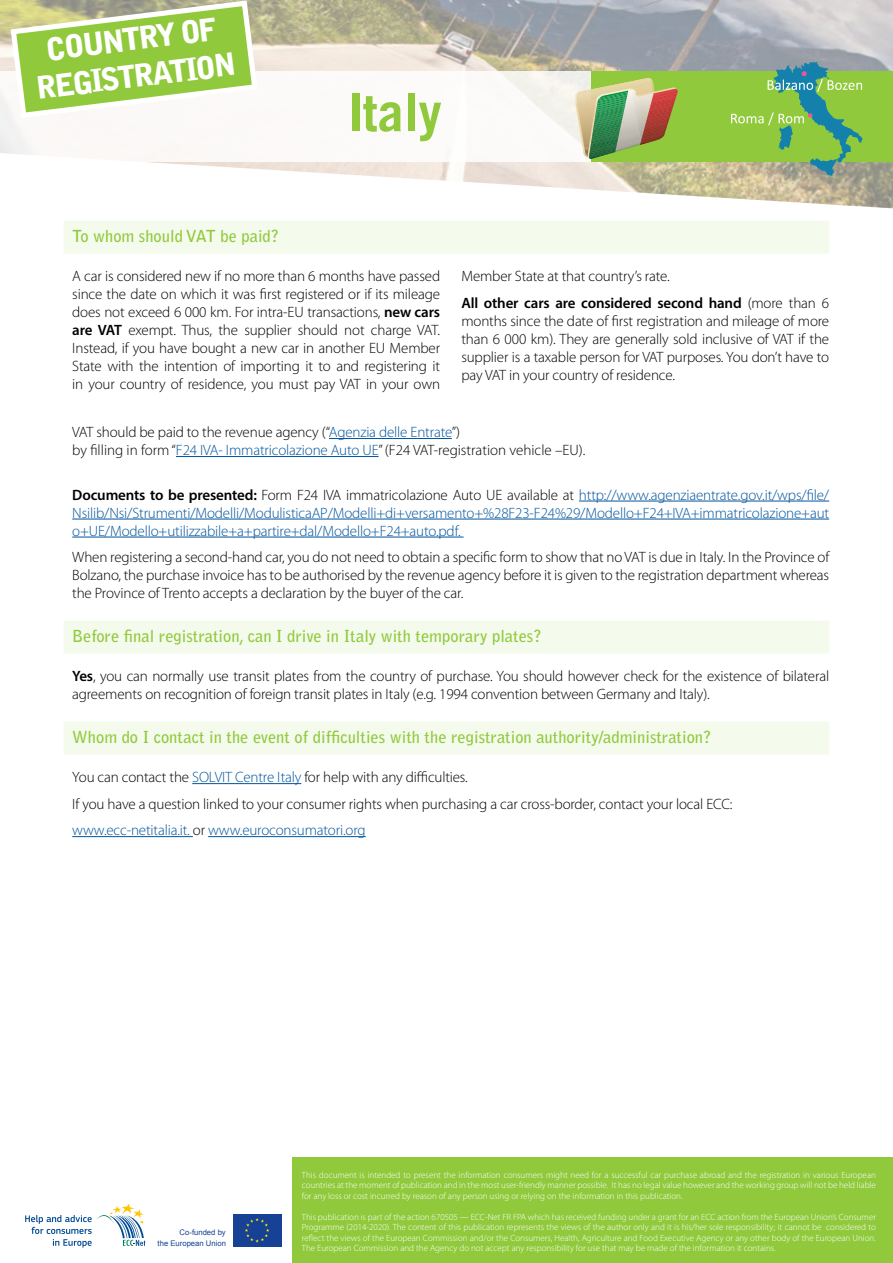
<style>
.page{position:relative;width:893px;height:1263px;background:#fff}
.page>*{position:absolute;margin:0;border:0;box-sizing:border-box;transform-origin:0 0}
.t1{font:700 52.5px "Trade Gothic LT Com";color:#90ca3c}
.t2{font:900 30.75px/36.9px "Bell Gothic Std";color:#fff;text-align:center}
.t3{font:700 16.5px "Bell Gothic Std";color:#90ca3c}
.t4{font:300 15px/18px "Myriad Pro";letter-spacing:-.01em;color:#000}
.t5{font:300 15px/18px "Myriad Pro";letter-spacing:-.01em;color:#01549c;text-align:justify}
.t6{font:300 9px/10.5px "Myriad Pro";color:#fff;text-align:justify}
.t7{font:7.8px/10.8px "Arial";color:#164194;text-align:right}
.s1{font-weight:600}
.s2{color:#01549c}
.s3{font-weight:600;color:#000}
.s4{color:#000}
</style>
<div class="page">
<img style="left:0;top:0;width:893px;height:208px">
<div style="left:293px;top:1158px;width:600px;height:105px;background:#90ca3c"></div>
<div style="left:0;top:71px;width:893px;height:91px;background:#fcfaf8"></div>
<div style="left:591px;top:71px;width:302px;height:91px;background:#90ca3c"></div>
<svg style="left:8px;top:0;width:252px;height:121px"></svg>
<svg style="left:25px;top:1204px;width:120px;height:43px"></svg>
<svg style="left:233px;top:1214px;width:49px;height:33px"></svg>
<div style="left:233px;top:1214px;width:48px;height:32px;background:#164194"></div>
<svg style="left:245px;top:1218px;width:24px;height:24px"></svg>
<svg style="left:574px;top:78px;width:104px;height:81px"></svg>
<svg style="left:731px;top:62px;width:131px;height:114px"></svg>
<div style="left:64px;top:221px;width:765px;height:33px;background:#f4faec"></div>
<hr style="left:329px;top:438px;width:123px;height:1px;background:#01549c">
<hr style="left:176px;top:456px;width:203px;height:1px;background:#01549c">
<hr style="left:579px;top:501px;width:250px;height:1px;background:#01549c">
<hr style="left:72px;top:519px;width:757px;height:1px;background:#01549c">
<hr style="left:72px;top:537px;width:392px;height:1px;background:#01549c">
<div style="left:64px;top:620px;width:765px;height:33px;background:#f4faec"></div>
<div style="left:64px;top:721px;width:765px;height:33px;background:#f4faec"></div>
<hr style="left:192px;top:783px;width:109px;height:1px;background:#01549c">
<hr style="left:72px;top:836px;width:121px;height:1px;background:#01549c">
<hr style="left:208px;top:836px;width:158px;height:1px;background:#01549c">
<h2 class="t2" style="left:30px;top:33px;width:202px;rotate:-7deg">COUNTRY OF<br>REGISTRATION</h2>
<h1 class="t1" style="left:348px;top:80px;width:95px">Italy</h1>
<p class="t3" style="left:72px;top:226px;width:208px">To whom should VAT be paid?</p>
<p class="t4" style="left:72px;top:267px;width:369px;text-align:justify">A car is considered new if no more than 6 months have passed since the date on which it was first registered or if its mileage does not exceed 6 000 km. For intra-EU transactions, <span class="s1">new cars are VAT</span> exempt. Thus, the supplier should not charge VAT.<br>Instead, if you have bought a new car in another EU Member State with the intention of importing it to and registering it in your country of residence, you must pay VAT in your own</p>
<p class="t4" style="left:461px;top:263px;width:369px;line-height:26.5px">Member State at that country’s rate.<br><span class="s1">All other cars are considered second hand</span> (more than 6</p>
<p class="t4" style="left:461px;top:312px;width:369px;text-align:justify">months since the date of first registration and mileage of more than 6 000 km). They are generally sold inclusive of VAT if the supplier is a taxable person for VAT purposes. You don’t have to pay VAT in your country of residence.</p>
<p class="t4" style="left:72px;top:423px;width:515px">VAT should be paid to the revenue agency (“<span class="s2">Agenzia delle Entrate</span>”)<br>by filling in form “<span class="s2">F24 IVA- Immatricolazione Auto UE</span>” (F24 VAT-registration vehicle –EU).</p>
<p class="t5" style="left:72px;top:485px;width:758px"><span class="s3">Documents to be presented:</span> <span class="s4">Form F24 IVA immatricolazione Auto UE available at</span> http://www.agenziaentrate.gov.it/wps/file/ Nsilib/Nsi/Strumenti/Modelli/ModulisticaAP/Modelli+di+versamento+%28F23-F24%29/Modello+F24+IVA+immatricolazione+aut o+UE/Modello+utilizzabile+a+partire+dal/Modello+F24+auto.pdf.</p>
<p class="t4" style="left:72px;top:548px;width:758px;text-align:justify">When registering a second-hand car, you do not need to obtain a specific form to show that no VAT is due in Italy. In the Province of Bolzano, the purchase invoice has to be authorised by the revenue agency before it is given to the registration department whereas the Province of Trento accepts a declaration by the buyer of the car.</p>
<p class="t3" style="left:72px;top:626px;width:471px">Before final registration, can I drive in Italy with temporary plates?</p>
<p class="t4" style="left:72px;top:667px;width:758px"><span class="s1">Yes</span>, you can normally use transit plates from the country of purchase. You should however check for the existence of bilateral agreements on recognition of foreign transit plates in Italy (e.g. 1994 convention between Germany and Italy).</p>
<p class="t3" style="left:72px;top:727px;width:641px">Whom do I contact in the event of difficulties with the registration authority/administration?</p>
<p class="t4" style="left:72px;top:764px;width:661px;line-height:26.5px">You can contact the <span class="s2">SOLVIT Centre Italy</span> for help with any difficulties.<br>If you have a question linked to your consumer rights when purchasing a car cross-border, contact your local ECC: <span class="s2">www.ecc-netitalia.it.</span> or <span class="s2">www.euroconsumatori.org</span></p>
<p class="t7" style="left:158px;top:1227px;width:70px">Co-funded by<br>the European Union</p>
<p class="t6" style="left:302px;top:1169px;width:575px">This document is intended to present the information consumers might need for a successful car purchase abroad and the registration in various European countries at the moment of publication and in the most user-friendly manner possible. It has no legal value however and the working group will not be held liable for any loss or cost incurred by reason of any person using or relying on the information in this publication.</p>
<p class="t6" style="left:302px;top:1211px;width:576px">This publication is part of the action 670505 — ECC-Net FR FPA which has received funding under a grant for an ECC action from the European Union’s Consumer Programme (2014-2020). The content of this publication represents the views of the author only and it is his/her sole responsibility; it cannot be considered to reflect the views of the European Commission and/or the Consumers, Health, Agriculture and Food Executive Agency or any other body of the European Union.<br>The European Commission and the Agency do not accept any responsibility for use that may be made of the information it contains.</p>
</div>
